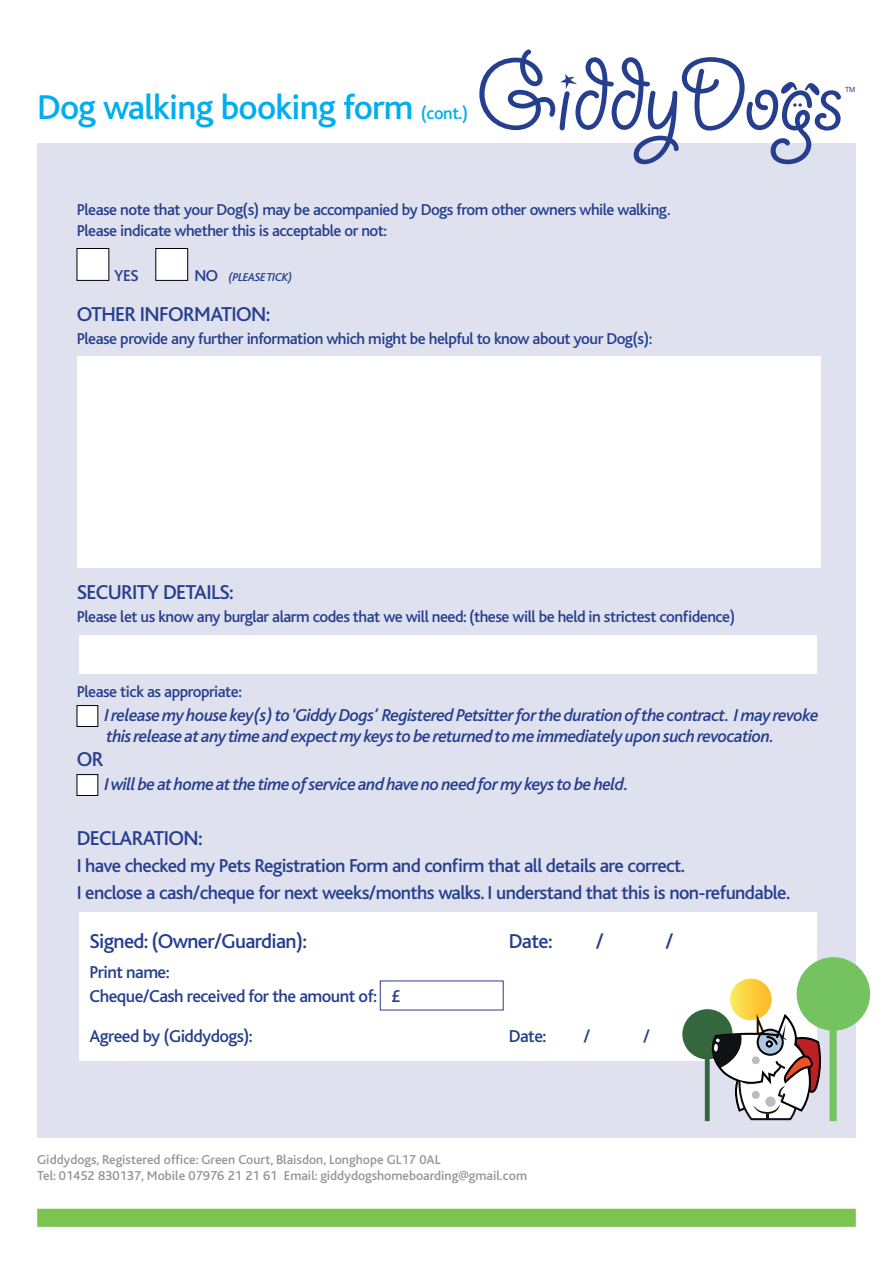
<style>
.page{position:relative;width:893px;height:1263px;background:#fff}
.page>*{position:absolute;margin:0;border:0;box-sizing:border-box;transform-origin:0 0}
.t1{font:113.1px "Giddyup Std";letter-spacing:-.02em;color:#253f8e}
.t2{font:500 36px "Bliss";letter-spacing:-.02em;color:#00aeef}
.t3{font:500 21px "Bliss";letter-spacing:-.03em;color:#253f8e}
.t4{font:500 19.5px "Bliss";letter-spacing:-.03em;color:#253f8e}
.t5{font:italic 500 18px/21px "Bliss";letter-spacing:-.03em;color:#253f8e}
.t6{font:500 18px "Bliss";letter-spacing:-.03em;color:#253f8e}
.t7{font:500 16.5px/21px "Bliss";letter-spacing:-.03em;color:#253f8e}
.t8{font:500 13.5px "Bliss";color:#939598}
.t9{font:italic 500 12px "Bliss";letter-spacing:-.03em;color:#253f8e}
.t10{font:7.05px "Helvetica Neue";color:#253f8e}
.s1{font-size:18px}
.s2{font-style:normal;font-size:16.5px}
</style>
<div class="page">
<div style="left:37px;top:144px;width:819px;height:993px;background:#e0e1ee"></div>
<div style="left:79px;top:913px;width:737px;height:148px;background:#fff"></div>
<div style="left:37px;top:1209px;width:819px;height:18px;background:#7dc350"></div>
<svg style="left:793px;top:103px;width:9px;height:4px"></svg>
<svg style="left:781px;top:82px;width:16px;height:12px"></svg>
<svg style="left:805px;top:83px;width:15px;height:13px"></svg>
<div style="left:77px;top:356px;width:744px;height:212px;background:#fff"></div>
<div style="left:79px;top:636px;width:737px;height:38px;background:#fff"></div>
<div style="left:77px;top:248px;width:32px;height:33px;background:#fff;border:1px solid #000"></div>
<div style="left:156px;top:248px;width:32px;height:33px;background:#fff;border:1px solid #000"></div>
<div style="left:77px;top:705px;width:21px;height:22px;background:#fff;border:1px solid #000"></div>
<div style="left:77px;top:774px;width:21px;height:22px;background:#fff;border:1px solid #000"></div>
<svg style="left:682px;top:957px;width:188px;height:164px"></svg>
<p class="t2" style="left:37px;top:89px;width:433px">Dog walking booking form <span class="s1">(cont.)</span></p>
<p class="t1" style="left:475px;top:33px;width:371px">GiddyDogs</p>
<p class="t10" style="left:845px;top:85px;width:12px">TM</p>
<p class="t7" style="left:77px;top:199px;width:595px">Please note that your Dog(s) may be accompanied by Dogs from other owners while walking.<br>Please indicate whether this is acceptable or not:</p>
<p class="t7" style="left:114px;top:265px;width:26px">YES</p>
<p class="t9" style="left:194px;top:270px;width:100px"><span class="s2">NO</span> (PLEASE TICK)</p>
<p class="t3" style="left:77px;top:303px;width:195px">OTHER INFORMATION:</p>
<p class="t7" style="left:77px;top:328px;width:577px">Please provide any further information which might be helpful to know about your Dog(s):</p>
<p class="t3" style="left:77px;top:581px;width:158px">SECURITY DETAILS:</p>
<p class="t7" style="left:77px;top:606px;width:660px">Please let us know any burglar alarm codes that we will need: (these will be held in strictest confidence)</p>
<p class="t7" style="left:77px;top:681px;width:167px">Please tick as appropriate:</p>
<p class="t5" style="left:105px;top:705px;width:716px">I release my house key(s) to ‘Giddy Dogs’ Registered Petsitter for the duration of the contract. I may revoke this release at any time and expect my keys to be returned to me immediately upon such revocation.</p>
<p class="t3" style="left:77px;top:748px;width:28px">OR</p>
<p class="t5" style="left:105px;top:774px;width:526px">I will be at home at the time of service and have no need for my keys to be held.</p>
<p class="t3" style="left:77px;top:827px;width:127px">DECLARATION:</p>
<p class="t4" style="left:77px;top:855px;width:610px">I have checked my Pets Registration Form and confirm that all details are correct.</p>
<p class="t4" style="left:77px;top:882px;width:715px">I enclose a cash/cheque for next weeks/months walks. I understand that this is non-refundable.</p>
<p class="t3" style="left:90px;top:930px;width:219px">Signed: (Owner/Guardian):</p>
<p class="t3" style="left:509px;top:930px;width:45px">Date:</p>
<p class="t3" style="left:596px;top:930px;width:9px">/</p>
<p class="t3" style="left:665px;top:930px;width:9px">/</p>
<p class="t6" style="left:90px;top:963px;width:82px">Print name:</p>
<p class="t6" style="left:90px;top:987px;width:313px">Cheque/Cash received for the amount of: £</p>
<p class="t6" style="left:90px;top:1026px;width:165px">Agreed by (Giddydogs):</p>
<p class="t6" style="left:509px;top:1026px;width:39px">Date:</p>
<p class="t6" style="left:583px;top:1026px;width:8px">/</p>
<p class="t6" style="left:643px;top:1026px;width:8px">/</p>
<p class="t8" style="left:37px;top:1152px;width:405px">Giddydogs, Registered office: Green Court, Blaisdon, Longhope GL17 0AL</p>
<p class="t8" style="left:37px;top:1168px;width:491px">Tel: 01452 830137, Mobile 07976 21 21 61 Email: giddydogshomeboarding@gmail.com</p>
</div>
